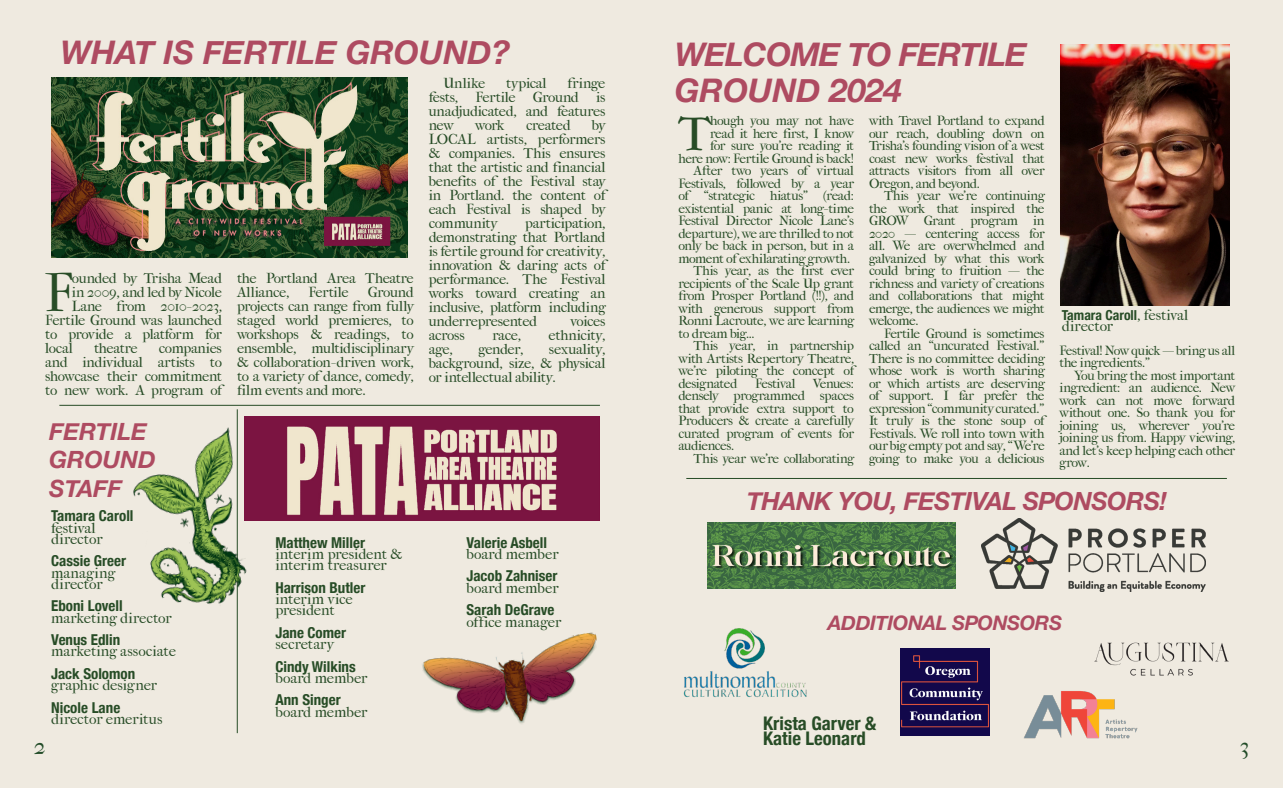
<style>
.page{position:relative;width:1283px;height:788px;background:#fff}
.page>*{position:absolute;margin:0;border:0;box-sizing:border-box;transform-origin:0 0}
.t1{font:45.62px "IM FELL French Canon Roman";color:#274c26}
.t2{font:41.12px "IM FELL French Canon Roman";color:#274c26}
.t3{font:italic 700 32.5px/36.2px "Helvetica Neue";letter-spacing:-.03em;color:#ae4b61}
.t4{font:italic 700 32.5px "Helvetica Neue";color:#ae4b61}
.t5{font:italic 700 25px "Helvetica Neue";letter-spacing:-.02em;color:#ae4b61}
.t6{font:italic 700 23.75px/28.5px "Helvetica Neue";color:#ae4b61}
.t7{font:italic 700 20px "Helvetica Neue";letter-spacing:-.02em;color:#ae4b61}
.t8{font:20px "IM FELL French Canon Roman";color:#224c28}
.t9{font:700 condensed 18.75px/15px "Helvetica Neue";color:#274c26}
.t10{font:700 condensed 15px "Helvetica Neue";color:#274c26}
.t11{font:700 condensed 13.75px "Helvetica Neue";color:#274c26}
.t12{font:12.5px/11.2px "IM FELL French Canon Roman";letter-spacing:-.005em;color:#274c26}
.t13{font:12.5px "IM FELL French Canon Roman";letter-spacing:.015em;color:#274c26}
.t14{font:12.25px/14px "IM FELL French Canon Roman";letter-spacing:-.03em;color:#274c26;text-align:justify}
.t15{font:12.25px "IM FELL French Canon Roman";letter-spacing:-.01em;color:#274c26}
.t16{font:11.25px/12.5px "IM FELL French Canon Roman";letter-spacing:-.035em;color:#274c26;text-align:justify}
.s1{font-family:"IM FELL French Canon Roman";font-weight:400;font-stretch:normal;font-size:12.5px}
</style>
<div class="page">
<div style="left:0;top:0;width:1282px;height:788px;background:#efeae0"></div>
<hr style="left:59px;top:405px;width:541px;height:1px;background:#274c26">
<hr style="left:237px;top:409px;width:1px;height:324px;background:#274c26">
<img style="left:52px;top:78px;width:355px;height:179px">
<img style="left:245px;top:416px;width:355px;height:104px">
<img style="left:423px;top:632px;width:174px;height:92px">
<img style="left:133px;top:422px;width:135px;height:199px">
<img style="left:1060px;top:44px;width:169px;height:261px">
<hr style="left:686px;top:478px;width:540px;height:1px;background:#274c26">
<img style="left:900px;top:648px;width:89px;height:87px">
<img style="left:981px;top:519px;width:224px;height:72px">
<img style="left:707px;top:522px;width:248px;height:66px">
<img style="left:1024px;top:691px;width:114px;height:48px">
<img style="left:1094px;top:642px;width:135px;height:34px">
<img style="left:683px;top:628px;width:124px;height:70px">
<p class="t4" style="left:60px;top:27px;width:451px">WHAT IS FERTILE GROUND?</p>
<p class="t1" style="left:44px;top:262px;width:30px">F</p>
<p class="t14" style="left:72px;top:271px;width:152px">ounded by Trisha Mead</p>
<p class="t14" style="left:72px;top:285px;width:152px">in 2009, and led by Nicole</p>
<p class="t14" style="left:72px;top:299px;width:152px">Lane from 2010-2023,</p>
<p class="t14" style="left:45px;top:313px;width:178px">Fertile Ground was launched</p>
<p class="t14" style="left:45px;top:327px;width:178px">to provide a platform for</p>
<p class="t14" style="left:45px;top:341px;width:29px">local</p>
<p class="t14" style="left:94px;top:341px;width:45px">theatre</p>
<p class="t14" style="left:45px;top:341px;width:178px;text-indent:114px">companies and individual artists to showcase their commitment to new work. A program of</p>
<p class="t6" style="left:49px;top:417px;width:108px">FERTILE<br>GROUND<br>STAFF</p>
<p class="t10" style="left:51px;top:503px;width:84px">Tamara Caroll</p>
<p class="t12" style="left:51px;top:522px;width:46px">festival</p>
<p class="t12" style="left:51px;top:533px;width:53px">director</p>
<p class="t10" style="left:51px;top:548px;width:76px">Cassie Greer</p>
<p class="t13" style="left:51px;top:564px;width:65px">managing</p>
<p class="t12" style="left:51px;top:578px;width:53px">director</p>
<p class="t10" style="left:51px;top:593px;width:73px">Eboni Lovell</p>
<p class="t12" style="left:51px;top:612px;width:122px">marketing director</p>
<p class="t10" style="left:51px;top:627px;width:71px">Venus Edlin</p>
<p class="t12" style="left:51px;top:646px;width:126px">marketing associate</p>
<p class="t10" style="left:51px;top:661px;width:86px">Jack Solomon</p>
<p class="t12" style="left:51px;top:679px;width:107px">graphic designer</p>
<p class="t10" style="left:51px;top:694px;width:71px">Nicole Lane</p>
<p class="t12" style="left:51px;top:713px;width:113px">director emeritus</p>
<p class="t8" style="left:34px;top:733px;width:13px">2</p>
<p class="t14" style="left:237px;top:271px;width:178px">the Portland Area Theatre<br>Alliance,</p>
<p class="t14" style="left:237px;top:285px;width:178px;text-indent:131px">Ground projects can range from fully staged world premieres, to workshops &amp; readings, to ensemble, multidisciplinary &amp; collaboration-driven work, to a variety of dance, comedy, film events and more.</p>
<p class="t14" style="left:308px;top:285px;width:42px">Fertile</p>
<p class="t10" style="left:275px;top:530px;width:91px">Matthew Miller</p>
<p class="t12" style="left:275px;top:548px;width:128px">interim president &amp;</p>
<p class="t12" style="left:275px;top:559px;width:113px">interim treasurer</p>
<p class="t10" style="left:275px;top:575px;width:91px">Harrison Butler</p>
<p class="t12" style="left:275px;top:593px;width:79px">interim vice president</p>
<p class="t10" style="left:275px;top:620px;width:72px">Jane Comer</p>
<p class="t12" style="left:275px;top:638px;width:60px">secretary</p>
<p class="t10" style="left:275px;top:653px;width:82px">Cindy Wilkins</p>
<p class="t12" style="left:275px;top:672px;width:94px">board member</p>
<p class="t10" style="left:275px;top:687px;width:67px">Ann Singer</p>
<p class="t12" style="left:275px;top:706px;width:94px">board member</p>
<p class="t14" style="left:444px;top:76px;width:43px">Unlike</p>
<p class="t15" style="left:506px;top:75px;width:42px">typical</p>
<p class="t14" style="left:567px;top:76px;width:39px">fringe</p>
<p class="t14" style="left:429px;top:90px;width:31px">fests,</p>
<p class="t14" style="left:475px;top:90px;width:42px">Fertile</p>
<p class="t14" style="left:533px;top:90px;width:47px">Ground</p>
<p class="t14" style="left:429px;top:90px;width:178px;text-indent:167px">is unadjudicated, and features new</p>
<p class="t14" style="left:475px;top:118px;width:31px">work</p>
<p class="t14" style="left:526px;top:118px;width:46px">created</p>
<p class="t14" style="left:429px;top:118px;width:178px;text-indent:163px">by LOCAL artists, performers &amp; companies. This ensures that the artistic and financial benefits of the Festival stay in Portland. the content of each Festival is shaped by community</p>
<p class="t14" style="left:429px;top:216px;width:178px;text-indent:96px">participation, demonstrating that Portland is fertile ground for creativity, innovation &amp; daring acts of performance. The Festival works toward creating an inclusive, platform including underrepresented</p>
<p class="t14" style="left:570px;top:314px;width:36px">voices</p>
<p class="t14" style="left:429px;top:328px;width:37px">across</p>
<p class="t14" style="left:492px;top:328px;width:30px">race,</p>
<p class="t15" style="left:548px;top:327px;width:58px">ethnicity,</p>
<p class="t14" style="left:429px;top:342px;width:26px">age,</p>
<p class="t14" style="left:478px;top:342px;width:47px">gender,</p>
<p class="t14" style="left:429px;top:342px;width:178px;text-indent:120px">sexuality, background, size, &amp; physical or intellectual ability.</p>
<p class="t10" style="left:466px;top:530px;width:82px">Valerie Asbell</p>
<p class="t12" style="left:466px;top:548px;width:94px">board member</p>
<p class="t10" style="left:466px;top:563px;width:93px">Jacob Zahniser</p>
<p class="t12" style="left:466px;top:582px;width:94px">board member</p>
<p class="t10" style="left:466px;top:597px;width:90px">Sarah DeGrave</p>
<p class="t12" style="left:466px;top:616px;width:96px">office manager</p>
<p class="t3" style="left:675px;top:37px;width:353px">WELCOME TO FERTILE<br>GROUND 2024</p>
<p class="t2" style="left:678px;top:107px;width:34px">T</p>
<p class="t16" style="left:869px;top:115px;width:177px">with Travel Portland to expand our reach, doubling down on Trisha’s founding vision of a west coast new works festival that attracts visitors from all over Oregon, and beyond.</p>
<p class="t16" style="left:869px;top:190px;width:177px;text-indent:15px">This year we’re continuing the work that inspired the GROW</p>
<p class="t16" style="left:678px;top:115px;width:177px;text-align:right">hough you may not have<br>read it here first, I know<br>for sure you’re reading it<br>here now: Fertile Ground is back!</p>
<p class="t16" style="left:678px;top:165px;width:177px;text-indent:15px">After two years of virtual Festivals, followed by a year of</p>
<p class="t16" style="left:678px;top:190px;width:177px;text-indent:145px">(read: existential panic at long-time Festival Director Nicole Lane’s departure), we are thrilled to not only be back in person, but in a moment of exhilarating growth.</p>
<p class="t16" style="left:678px;top:265px;width:177px;text-indent:15px">This year, as the first ever recipients of the Scale Up grant from Prosper Portland (!!), and with generous support from Ronni Lacroute, we are learning to dream big...</p>
<p class="t16" style="left:678px;top:340px;width:177px;text-indent:15px">This year, in partnership with Artists Repertory Theatre, we’re piloting the concept of designated</p>
<p class="t16" style="left:704px;top:190px;width:53px">“strategic</p>
<p class="t16" style="left:770px;top:190px;width:39px">hiatus”</p>
<p class="t16" style="left:923px;top:215px;width:33px">Grant</p>
<p class="t16" style="left:970px;top:215px;width:49px">program</p>
<p class="t16" style="left:869px;top:215px;width:177px;text-indent:164px">in 2020 — centering access for all. We are overwhelmed and galvanized by what this work could bring to fruition — the richness and variety of creations and collaborations that might emerge, the audiences we might welcome.</p>
<p class="t16" style="left:869px;top:327px;width:177px;text-indent:15px">Fertile Ground is sometimes called an “uncurated Festival.” There is no committee deciding whose work is worth sharing or which artists are deserving of support. I far prefer the expression “community curated.” It truly is the stone soup of Festivals. We roll into town with our big empty pot and say, “We’re going to make you a delicious</p>
<p class="t16" style="left:755px;top:377px;width:42px">Festival</p>
<p class="t16" style="left:813px;top:377px;width:42px">Venues:</p>
<p class="t16" style="left:678px;top:390px;width:42px">densely</p>
<p class="t16" style="left:733px;top:390px;width:73px">programmed</p>
<p class="t16" style="left:678px;top:390px;width:177px;text-indent:141px">spaces that provide extra support to Producers &amp; create a carefully curated program of events for audiences.</p>
<p class="t16" style="left:693px;top:452px;width:162px">This year we’re collaborating</p>
<p class="t11" style="left:1061px;top:303px;width:128px">Tamara Caroll<span class="s1">, festival</span></p>
<p class="t12" style="left:1061px;top:321px;width:53px">director</p>
<p class="t16" style="left:1059px;top:344px;width:177px">Festival! Now quick — bring us all the ingredients.”</p>
<p class="t16" style="left:1059px;top:369px;width:177px;text-indent:15px">You bring the most important ingredient: an audience. New work can not move forward without one. So thank you for joining us, wherever you’re joining us from. Happy viewing, and let’s keep helping each other grow.</p>
<p class="t5" style="left:746px;top:481px;width:422px">THANK YOU, FESTIVAL SPONSORS!</p>
<p class="t7" style="left:828px;top:607px;width:235px">ADDITIONAL SPONSORS</p>
<p class="t9" style="left:763px;top:714px;width:115px">Krista Garver &amp;<br>Katie Leonard</p>
<p class="t8" style="left:1239px;top:733px;width:11px">3</p>
</div>
